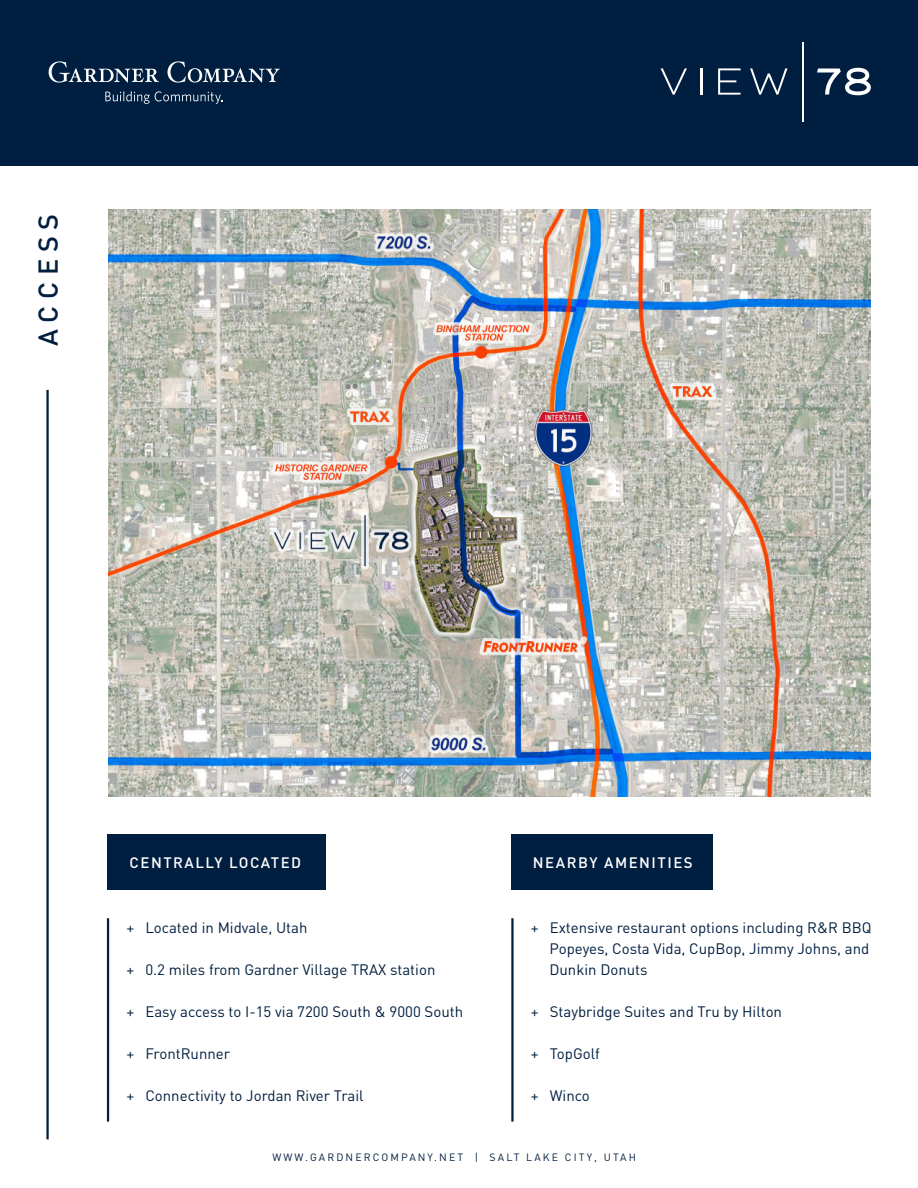
<style>
.page{position:relative;width:918px;height:1188px;background:#fff}
.page>*{position:absolute;margin:0;border:0;box-sizing:border-box;transform-origin:0 0}
.t1{font:500 27px "DIN";letter-spacing:.25em;color:#001e40}
.t2{font:15px/21px "DIN";color:#001e40}
.t3{font:500 15px "DIN";letter-spacing:.1em;color:#fff}
.t4{font:10.5px "DIN";letter-spacing:.2em;color:#001e40}
</style>
<div class="page">
<img style="left:108px;top:209px;width:763px;height:587px">
<div style="left:0;top:0;width:918px;height:165px;background:#001e40"></div>
<hr style="left:46px;top:390px;width:3px;height:749px;background:#001e40">
<hr style="left:802px;top:42px;width:2px;height:79px;background:#fff">
<svg style="left:661px;top:68px;width:26px;height:27px"></svg>
<hr style="left:701px;top:68px;width:2px;height:27px;background:#fff">
<svg style="left:718px;top:68px;width:23px;height:27px"></svg>
<svg style="left:750px;top:68px;width:37px;height:27px"></svg>
<svg style="left:817px;top:68px;width:54px;height:27px"></svg>
<svg style="left:49px;top:61px;width:110px;height:22px"></svg>
<svg style="left:168px;top:61px;width:112px;height:22px"></svg>
<svg style="left:105px;top:91px;width:118px;height:13px"></svg>
<div style="left:107px;top:835px;width:219px;height:55px;background:#001e40"></div>
<div style="left:511px;top:835px;width:202px;height:55px;background:#001e40"></div>
<hr style="left:107px;top:918px;width:2px;height:204px;background:#001e40">
<hr style="left:511px;top:918px;width:3px;height:204px;background:#001e40">
<h1 class="t1" style="left:33px;top:346px;width:134px;rotate:-90deg">ACCESS</h1>
<p class="t3" style="left:130px;top:854px;width:173px">CENTRALLY LOCATED</p>
<p class="t3" style="left:533px;top:854px;width:161px">NEARBY AMENITIES</p>
<p class="t2" style="left:126px;top:918px;width:183px">+ Located in Midvale, Utah</p>
<p class="t2" style="left:126px;top:960px;width:311px">+ 0.2 miles from Gardner Village TRAX station</p>
<p class="t2" style="left:126px;top:1002px;width:338px">+ Easy access to I-15 via 7200 South &amp; 9000 South</p>
<p class="t2" style="left:126px;top:1044px;width:105px">+ FrontRunner</p>
<p class="t2" style="left:126px;top:1086px;width:239px">+ Connectivity to Jordan River Trail</p>
<p class="t2" style="left:549px;top:918px;width:324px;text-indent:-19px">+ Extensive restaurant options including R&amp;R BBQ<br>Popeyes, Costa Vida, CupBop, Jimmy Johns, and<br>Dunkin Donuts</p>
<p class="t2" style="left:531px;top:1002px;width:253px">+ Staybridge Suites and Tru by Hilton</p>
<p class="t2" style="left:531px;top:1044px;width:71px">+ TopGolf</p>
<p class="t2" style="left:531px;top:1086px;width:61px">+ Winco</p>
<p class="t4" style="left:273px;top:1153px;width:365px">WWW.GARDNERCOMPANY.NET | SALT LAKE CITY, UTAH</p>
</div>
